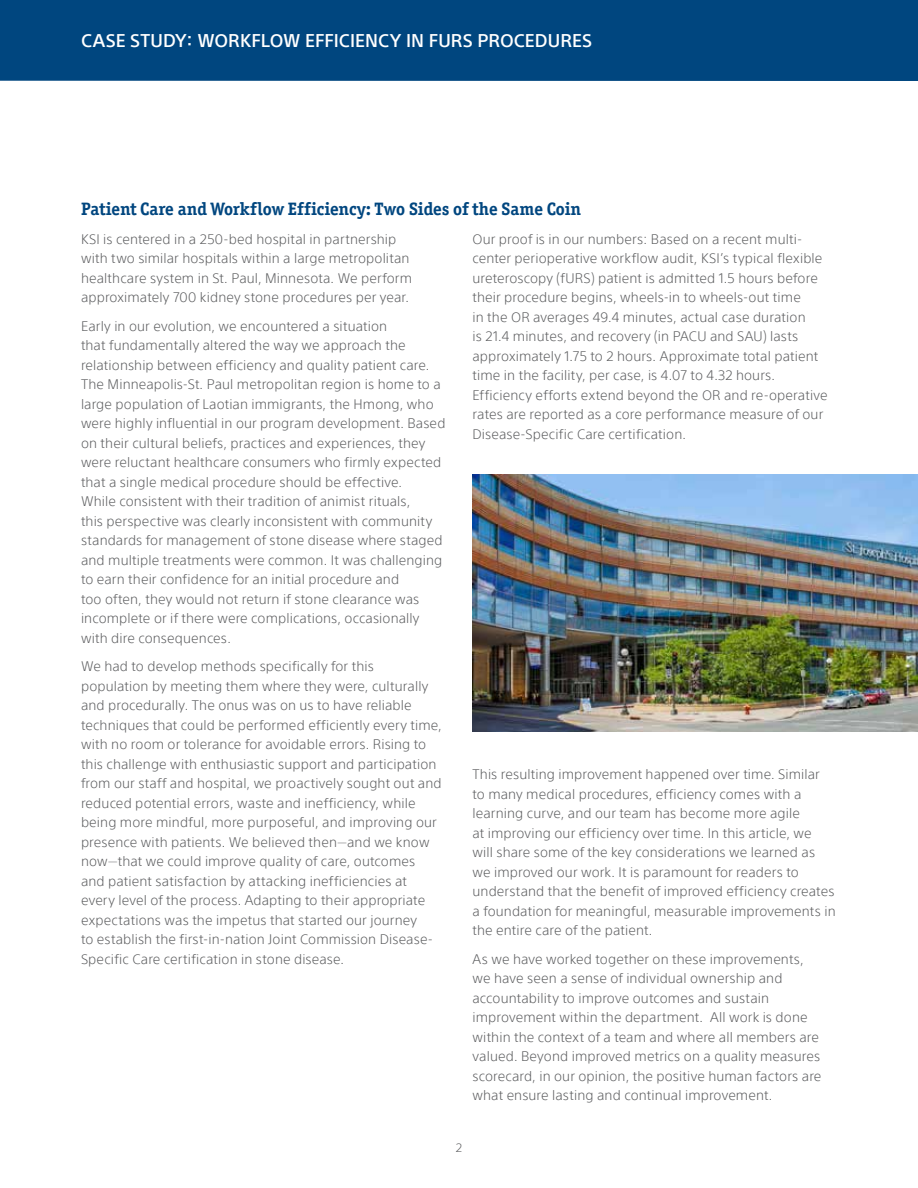
<style>
.page{position:relative;width:918px;height:1188px;background:#fff}
.page>*{position:absolute;margin:0;border:0;box-sizing:border-box;transform-origin:0 0}
.t1{font:700 18px "Officina Ser ITC Std";color:#00467f}
.t2{font:500 18px "SST";letter-spacing:.005em;color:#fff}
.t3{font:300 13.5px/19.5px "SST";letter-spacing:.01em;color:#58595b}
.t4{font:300 12px "SST";color:#58595b}
</style>
<div class="page">
<div style="left:0;top:0;width:918px;height:81px;background:#00467f"></div>
<img style="left:472px;top:474px;width:446px;height:258px">
<h1 class="t2" style="left:81px;top:30px;width:513px">CASE STUDY: WORKFLOW EFFICIENCY IN FURS PROCEDURES</h1>
<h1 class="t1" style="left:81px;top:198px;width:502px">Patient Care and Workflow Efficiency: Two Sides of the Same Coin</h1>
<p class="t3" style="left:81px;top:229px;width:333px">KSI is centered in a 250-bed hospital in partnership with two similar hospitals within a large metropolitan healthcare system in St. Paul, Minnesota. We perform approximately 700 kidney stone procedures per year.</p>
<p class="t3" style="left:81px;top:316px;width:366px">Early in our evolution, we encountered a situation<br>that fundamentally altered the way we approach the relationship between efficiency and quality patient care.<br>The Minneapolis-St. Paul metropolitan region is home to a large population of Laotian immigrants, the Hmong, who were highly influential in our program development. Based on their cultural beliefs, practices and experiences, they were reluctant healthcare consumers who firmly expected that a single medical procedure should be effective.<br>While consistent with their tradition of animist rituals,<br>this perspective was clearly inconsistent with community standards for management of stone disease where staged and multiple treatments were common. It was challenging to earn their confidence for an initial procedure and<br>too often, they would not return if stone clearance was incomplete or if there were complications, occasionally with dire consequences.</p>
<p class="t3" style="left:81px;top:657px;width:362px">We had to develop methods specifically for this population by meeting them where they were, culturally and procedurally. The onus was on us to have reliable techniques that could be performed efficiently every time, with no room or tolerance for avoidable errors. Rising to this challenge with enthusiastic support and participation from our staff and hospital, we proactively sought out and reduced potential errors, waste and inefficiency, while being more mindful, more purposeful, and improving our presence with patients. We believed then—and we know now—that we could improve quality of care, outcomes and patient satisfaction by attacking inefficiencies at every level of the process. Adapting to their appropriate expectations was the impetus that started our journey<br>to establish the first-in-nation Joint Commission Disease-Specific Care certification in stone disease.</p>
<p class="t3" style="left:472px;top:229px;width:357px">Our proof is in our numbers: Based on a recent multi&shy;center perioperative workflow audit, KSI’s typical flexible ureteroscopy (fURS) patient is admitted 1.5 hours before their procedure begins, wheels-in to wheels-out time<br>in the OR averages 49.4 minutes, actual case duration<br>is 21.4 minutes, and recovery (in PACU and SAU) lasts approximately 1.75 to 2 hours. Approximate total patient time in the facility, per case, is 4.07 to 4.32 hours.<br>Efficiency efforts extend beyond the OR and re-operative rates are reported as a core performance measure of our Disease-Specific Care certification.</p>
<p class="t3" style="left:472px;top:764px;width:365px">This resulting improvement happened over time. Similar<br>to many medical procedures, efficiency comes with a learning curve, and our team has become more agile<br>at improving our efficiency over time. In this article, we<br>will share some of the key considerations we learned as we improved our work. It is paramount for readers to understand that the benefit of improved efficiency creates a foundation for meaningful, measurable improvements in the entire care of the patient.</p>
<p class="t3" style="left:472px;top:949px;width:350px">As we have worked together on these improvements, we have seen a sense of individual ownership and accountability to improve outcomes and sustain improvement within the department. All work is done within the context of a team and where all members are valued. Beyond improved metrics on a quality measures scorecard, in our opinion, the positive human factors are what ensure lasting and continual improvement.</p>
<p class="t4" style="left:456px;top:1141px;width:8px">2</p>
</div>
